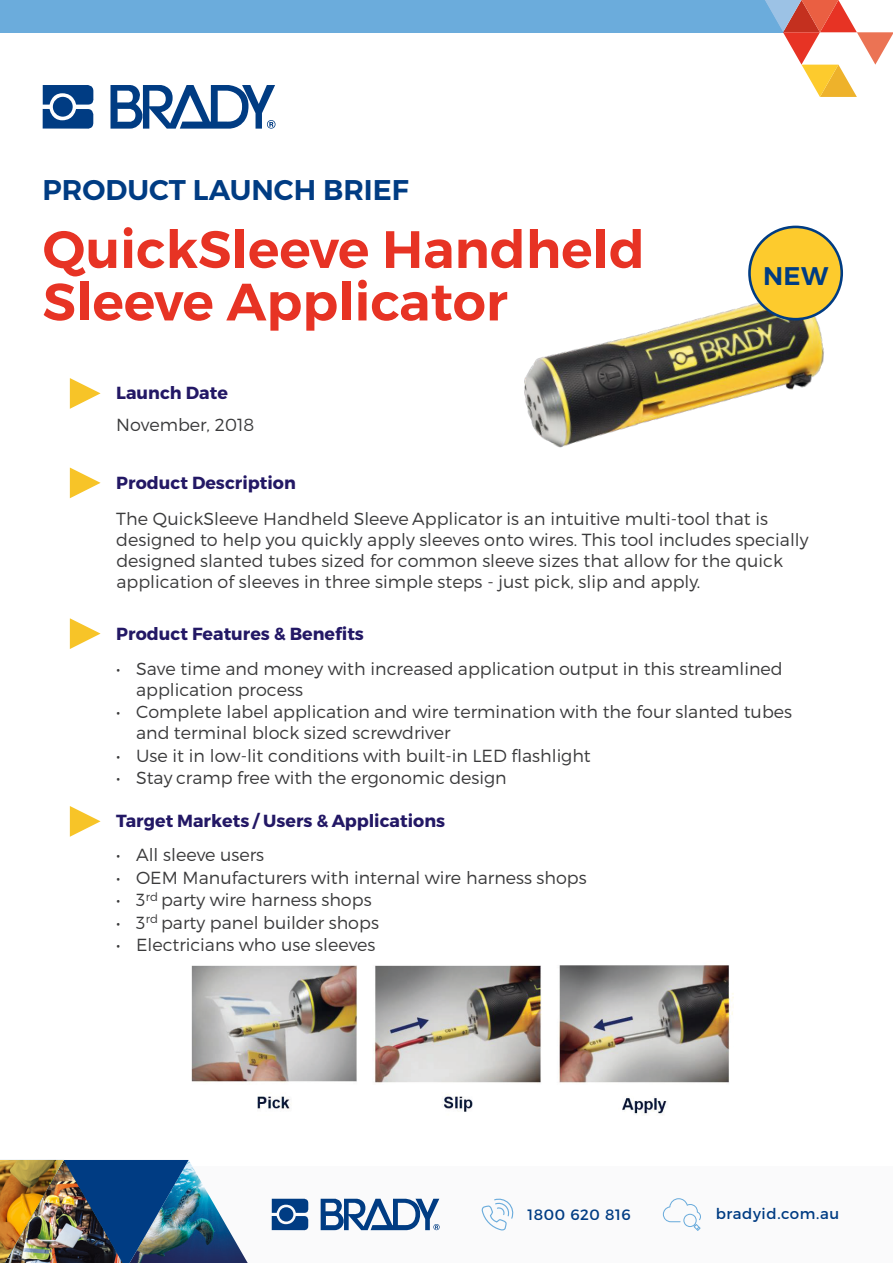
<style>
.page{position:relative;width:893px;height:1263px;background:#fff}
.page>*{position:absolute;margin:0;border:0;box-sizing:border-box;transform-origin:0 0}
.t1{font:600 52.5px/52.5px "Montserrat";color:#e73324}
.t2{font:600 28.5px "Montserrat";color:#003c83}
.t3{font:600 25.5px "Montserrat";color:#003c83}
.t4{font:300 17.55px/21px "Montserrat";color:#3a3a3b}
.t5{font:700 17.55px "Montserrat";color:#231865}
.t6{font:15px "Montserrat";letter-spacing:.04em;color:#003c83}
</style>
<div class="page">
<img style="left:524px;top:251px;width:318px;height:197px">
<img style="left:191px;top:965px;width:543px;height:151px">
<svg style="left:70px;top:618px;width:30px;height:31px"></svg>
<svg style="left:70px;top:468px;width:30px;height:30px"></svg>
<svg style="left:70px;top:806px;width:30px;height:31px"></svg>
<svg style="left:70px;top:378px;width:30px;height:31px"></svg>
<div style="left:0;top:0;width:783px;height:32px;background:#6bacdc"></div>
<svg style="left:43px;top:85px;width:51px;height:44px"></svg>
<div style="left:53px;top:97px;width:20px;height:20px;background:#003c83;border-radius:50%"></div>
<svg style="left:111px;top:85px;width:164px;height:44px"></svg>
<svg style="left:746px;top:0;width:147px;height:97px"></svg>
<div style="left:0;top:1166px;width:893px;height:97px;background:#fafafb"></div>
<svg style="left:272px;top:1199px;width:37px;height:31px"></svg>
<div style="left:279px;top:1207px;width:14px;height:14px;background:#003c83;border-radius:50%"></div>
<svg style="left:321px;top:1199px;width:119px;height:31px"></svg>
<img style="left:189px;top:1161px;width:59px;height:102px">
<img style="left:0;top:1160px;width:189px;height:103px">
<svg style="left:481px;top:1198px;width:33px;height:32px"></svg>
<svg style="left:663px;top:1198px;width:38px;height:33px"></svg>
<div style="left:749px;top:227px;width:93px;height:92px;background:#fdcb2d;border-radius:50%"></div>
<div style="left:748px;top:226px;width:95px;height:94px;border:3px solid #003c83;border-radius:50%"></div>
<p class="t2" style="left:43px;top:173px;width:368px">PRODUCT LAUNCH BRIEF</p>
<p class="t1" style="left:43px;top:224px;width:604px">QuickSleeve Handheld<br>Sleeve Applicator</p>
<p class="t5" style="left:116px;top:382px;width:113px">Launch Date</p>
<p class="t4" style="left:116px;top:414px;width:140px">November, 2018</p>
<p class="t5" style="left:116px;top:472px;width:181px">Product Description</p>
<p class="t3" style="left:763px;top:261px;width:67px">NEW</p>
<p class="t4" style="left:116px;top:507px;width:694px">The QuickSleeve Handheld Sleeve Applicator is an intuitive multi-tool that is designed to help you quickly apply sleeves onto wires. This tool includes specially designed slanted tubes sized for common sleeve sizes that allow for the quick application of sleeves in three simple steps - just pick, slip and apply.</p>
<p class="t5" style="left:116px;top:622px;width:249px">Product Features &amp; Benefits</p>
<p class="t4" style="left:136px;top:658px;width:648px;text-indent:-20px">• Save time and money with increased application output in this streamlined application process</p>
<p class="t4" style="left:136px;top:701px;width:658px;text-indent:-20px">• Complete label application and wire termination with the four slanted tubes and terminal block sized screwdriver</p>
<p class="t4" style="left:116px;top:745px;width:476px">• Use it in low-lit conditions with built-in LED flashlight</p>
<p class="t4" style="left:116px;top:767px;width:392px">• Stay cramp free with the ergonomic design</p>
<p class="t5" style="left:116px;top:810px;width:330px">Target Markets / Users &amp; Applications</p>
<p class="t4" style="left:116px;top:844px;width:149px">• All sleeve users</p>
<p class="t4" style="left:116px;top:866px;width:472px">• OEM Manufacturers with internal wire harness shops</p>
<p class="t4" style="left:116px;top:889px;width:257px">• 3<sup>rd</sup> party wire harness shops</p>
<p class="t4" style="left:116px;top:911px;width:264px">• 3<sup>rd</sup> party panel builder shops</p>
<p class="t4" style="left:116px;top:934px;width:261px">• Electricians who use sleeves</p>
<p class="t6" style="left:528px;top:1205px;width:105px">1800 620 816</p>
<p class="t6" style="left:716px;top:1204px;width:125px">bradyid.com.au</p>
</div>
